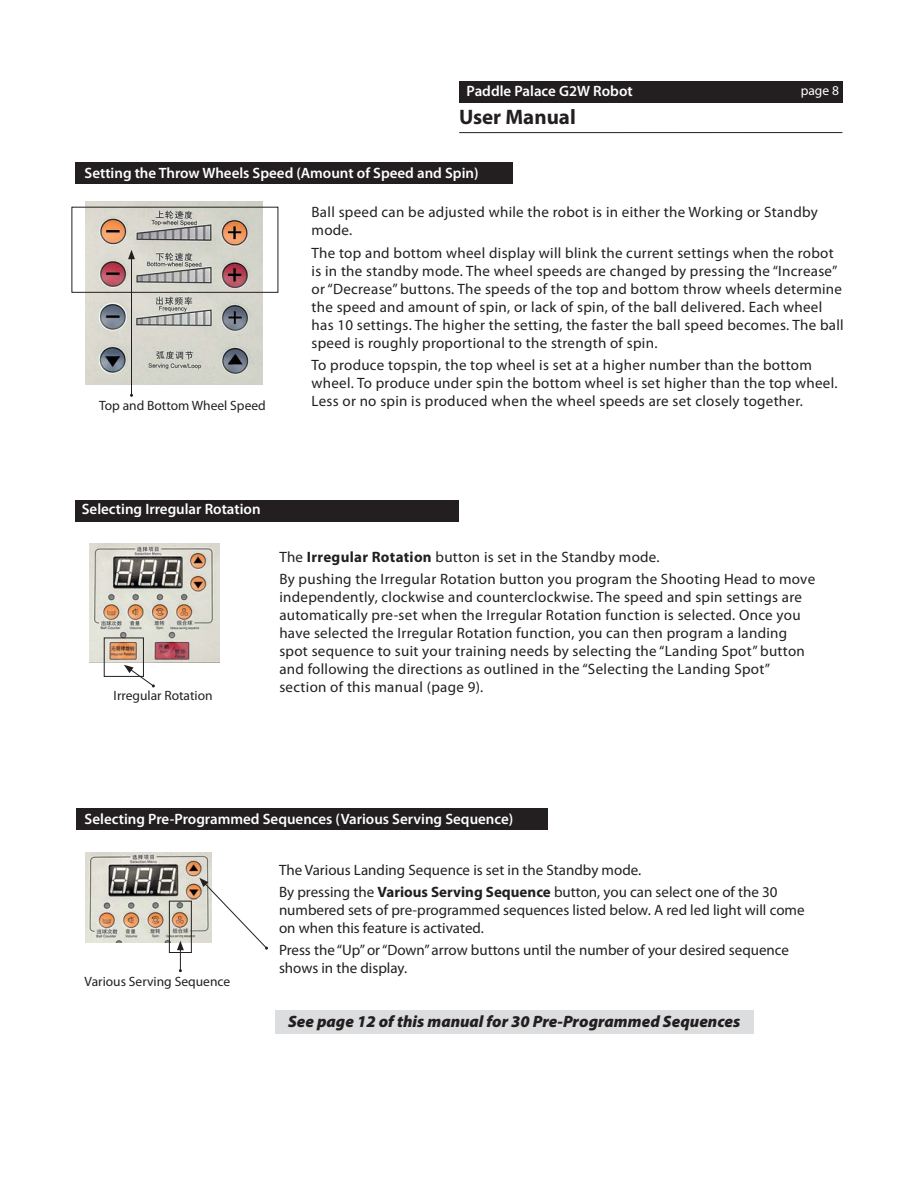
<style>
.page{position:relative;width:918px;height:1188px;background:#fff}
.page>*{position:absolute;margin:0;border:0;box-sizing:border-box;transform-origin:0 0}
.t1{font:700 21px "Myriad Pro";color:#231f20}
.t2{font:italic 900 16.5px "Myriad Pro";color:#231f20}
.t3{font:15px/18px "Myriad Pro";letter-spacing:.02em;color:#231f20}
.t4{font:15px/18px "Myriad Pro";color:#231f20}
.t5{font:600 15px "Myriad Pro";color:#fff}
.t6{font:13.5px "Myriad Pro";color:#231f20}
.t7{font:13.5px "Myriad Pro";color:#fff}
.s1{font-weight:700}
</style>
<div class="page">
<div style="left:459px;top:81px;width:384px;height:22px;background:#231f20"></div>
<hr style="left:459px;top:132px;width:383px;height:1px;background:#231f20">
<img style="left:90px;top:544px;width:129px;height:118px">
<div style="left:75px;top:162px;width:438px;height:22px;background:#231f20"></div>
<img style="left:86px;top:201px;width:176px;height:183px">
<div style="left:72px;top:207px;width:206px;height:86px;border:1px solid #231f20"></div>
<hr style="left:131px;top:257px;width:1px;height:138px;background:#231f20">
<svg style="left:128px;top:250px;width:7px;height:9px"></svg>
<div style="left:76px;top:808px;width:472px;height:22px;background:#231f20"></div>
<div style="left:76px;top:500px;width:383px;height:22px;background:#231f20"></div>
<div style="left:104px;top:638px;width:40px;height:39px;border:1px solid #231f20"></div>
<svg style="left:124px;top:665px;width:31px;height:22px"></svg>
<img style="left:86px;top:853px;width:126px;height:90px">
<div style="left:169px;top:901px;width:23px;height:52px;border:1px solid #231f20"></div>
<svg style="left:177px;top:941px;width:7px;height:31px"></svg>
<svg style="left:199px;top:878px;width:69px;height:72px"></svg>
<div style="left:276px;top:1010px;width:478px;height:24px;background:#dcddde"></div>
<p class="t5" style="left:467px;top:86px;width:168px">Paddle Palace G2W Robot</p>
<p class="t7" style="left:801px;top:86px;width:40px">page 8</p>
<h1 class="t1" style="left:459px;top:109px;width:118px">User Manual</h1>
<p class="t5" style="left:84px;top:168px;width:396px">Setting the Throw Wheels Speed (Amount of Speed and Spin)</p>
<p class="t3" style="left:312px;top:205px;width:508px">Ball speed can be adjusted while the robot is in either the Working or Standby mode.</p>
<p class="t3" style="left:312px;top:245px;width:534px">The top and bottom wheel display will blink the current settings when the robot is in the standby mode. The wheel speeds are changed by pressing the “Increase” or “Decrease” buttons. The speeds of the top and bottom throw wheels determine the speed and amount of spin, or lack of spin, of the ball delivered. Each wheel has 10 settings. The higher the setting, the faster the ball speed becomes. The ball speed is roughly proportional to the strength of spin.</p>
<p class="t3" style="left:312px;top:357px;width:527px">To produce topspin, the top wheel is set at a higher number than the bottom wheel. To produce under spin the bottom wheel is set higher than the top wheel.<br>Less or no spin is produced when the wheel speeds are set closely together.</p>
<p class="t6" style="left:99px;top:400px;width:168px">Top and Bottom Wheel Speed</p>
<p class="t5" style="left:82px;top:504px;width:180px">Selecting Irregular Rotation</p>
<p class="t6" style="left:114px;top:691px;width:101px">Irregular Rotation</p>
<p class="t3" style="left:279px;top:547px;width:537px;line-height:22.4px">The <span class="s1">Irregular Rotation</span> button is set in the Standby mode.<br>By pushing the Irregular Rotation button you program the Shooting Head to move</p>
<p class="t3" style="left:279px;top:590px;width:527px">independently, clockwise and counterclockwise. The speed and spin settings are automatically pre-set when the Irregular Rotation function is selected. Once you have selected the Irregular Rotation function, you can then program a landing spot sequence to suit your training needs by selecting the “Landing Spot” button and following the directions as outlined in the “Selecting the Landing Spot” section of this manual (page 9).</p>
<p class="t5" style="left:85px;top:813px;width:430px">Selecting Pre-Programmed Sequences (Various Serving Sequence)</p>
<p class="t6" style="left:85px;top:977px;width:147px">Various Serving Sequence</p>
<p class="t4" style="left:279px;top:860px;width:500px;line-height:22.4px">The Various Landing Sequence is set in the Standby mode.<br>By pressing the <span class="s1">Various Serving Sequence</span> button, you can select one of the 30</p>
<p class="t4" style="left:279px;top:902px;width:527px">numbered sets of pre-programmed sequences listed below. A red led light will come on when this feature is activated.</p>
<p class="t4" style="left:279px;top:943px;width:512px">Press the “Up” or “Down” arrow buttons until the number of your desired sequence shows in the display.</p>
<p class="t2" style="left:288px;top:1015px;width:454px">See page 12 of this manual for 30 Pre-Programmed Sequences</p>
</div>
